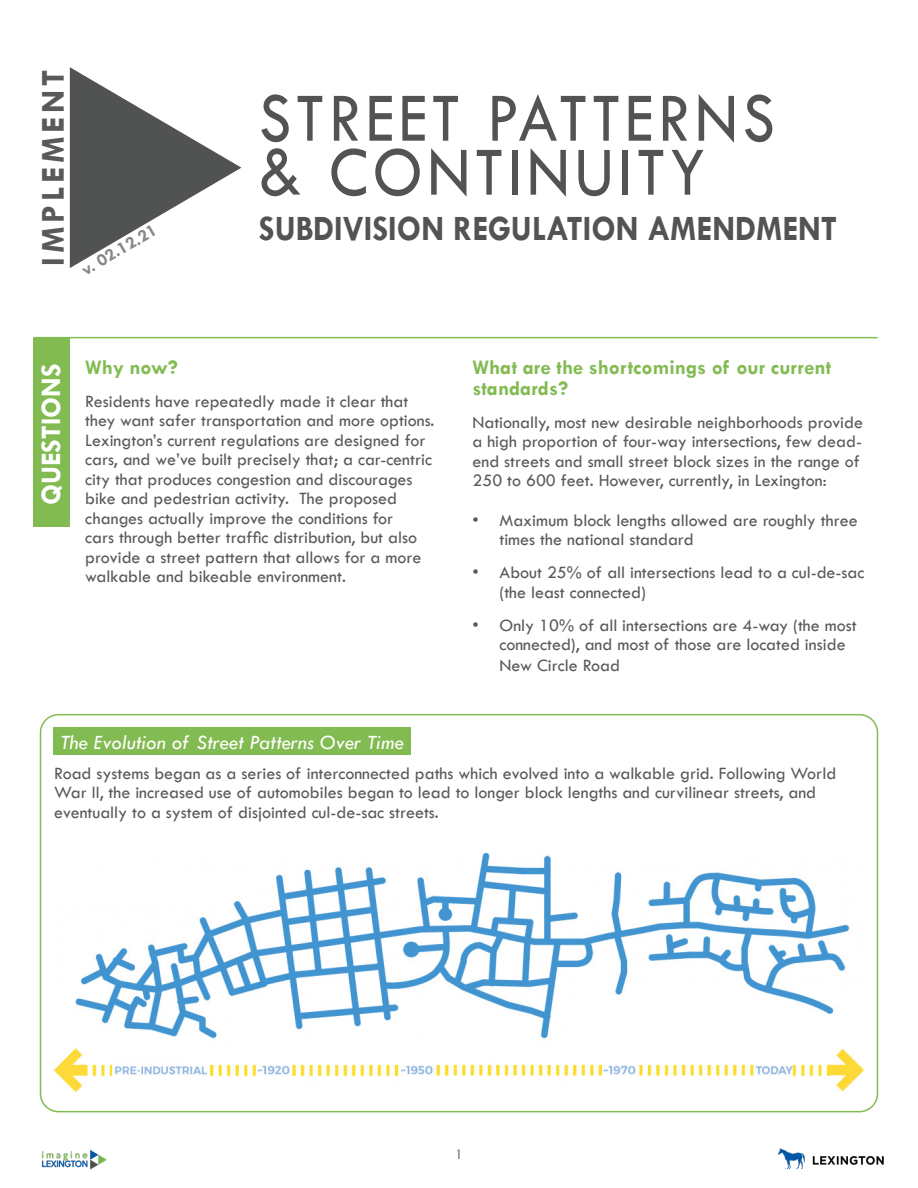
<style>
.page{position:relative;width:918px;height:1188px;background:#fff}
.page>*{position:absolute;margin:0;border:0;box-sizing:border-box;transform-origin:0 0}
.t1{font:72px/54px "Tw Cen";letter-spacing:.07em;color:#525454;scale:.9 1}
.t2{font:700 36px "Tw Cen";color:#525454;scale:.92 1}
.t3{font:700 33.75px "Tw Cen";letter-spacing:.11em;color:#58595b}
.Date_and_Time{font:700 28.5px "Tw Cen";color:#fff}
.Body{font:700 21px/21px "Tw Cen";color:#83bb53}
.Theme_Description{font:italic 21px "Tw Cen";color:#fff}
.Topic{font:700 21px "Tw Cen";letter-spacing:-.01em;color:#83bb53}
.Body-2{font:18px/19.5px "Tw Cen";color:#58595b}
.Body-3{font:700 18px "Tw Cen";color:#888685}
.Body-4{font:condensed 15px "Tw Cen";color:#6c6b6a}
</style>
<div class="page">
<img style="left:778px;top:1148px;width:106px;height:21px">
<img style="left:41px;top:1150px;width:66px;height:20px">
<svg style="left:69px;top:67px;width:173px;height:201px"></svg>
<img style="left:54px;top:854px;width:810px;height:237px">
<div style="left:54px;top:727px;width:357px;height:28px;background:#83bb53"></div>
<div style="left:40px;top:714px;width:838px;height:398px;border:2px solid #83bb53;border-radius:18px"></div>
<hr style="left:33px;top:337px;width:845px;height:1px;background:#83bb53">
<div style="left:33px;top:338px;width:37px;height:189px;background:#83bb53"></div>
<p class="t3" style="left:33px;top:266px;width:197px;rotate:-90deg">IMPLEMENT</p>
<p class="Body-3" style="left:77px;top:262px;width:86px;rotate:-30deg">v. 02.12.21</p>
<p class="t1" style="left:259px;top:91px;width:575px">STREET PATTERNS &amp; CONTINUITY</p>
<p class="t2" style="left:259px;top:207px;width:630px">SUBDIVISION REGULATION AMENDMENT</p>
<p class="Date_and_Time" style="left:34px;top:505px;width:143px;rotate:-90deg">QUESTIONS</p>
<p class="Topic" style="left:85px;top:354px;width:94px">Why now?</p>
<p class="Body-2" style="left:85px;top:391px;width:351px">Residents have repeatedly made it clear that they want safer transportation and more options.<br>Lexington’s current regulations are designed for cars, and we’ve built precisely that; a car-centric city that produces congestion and discourages bike and pedestrian activity. The proposed changes actually improve the conditions for<br>cars through better traffic distribution, but also provide a street pattern that allows for a more walkable and bikeable environment.</p>
<p class="Body" style="left:472px;top:356px;width:360px">What are the shortcomings of our current standards?</p>
<p class="Body-2" style="left:472px;top:412px;width:392px">Nationally, most new desirable neighborhoods provide a high proportion of four-way intersections, few dead&shy;end streets and small street block sizes in the range of 250 to 600 feet. However, currently, in Lexington:</p>
<p class="Body-2" style="left:500px;top:510px;width:360px;text-indent:-27px">• Maximum block lengths allowed are roughly three times the national standard</p>
<p class="Body-2" style="left:500px;top:563px;width:367px;text-indent:-27px">• About 25% of all intersections lead to a cul-de-sac (the least connected)</p>
<p class="Body-2" style="left:500px;top:615px;width:359px;line-height:20.2px;text-indent:-27px">• Only 10% of all intersections are 4-way (the most connected), and most of those are located inside<br>New Circle Road</p>
<p class="Theme_Description" style="left:60px;top:729px;width:345px">The Evolution of Street Patterns Over Time</p>
<p class="Body-2" style="left:54px;top:763px;width:784px">Road systems began as a series of interconnected paths which evolved into a walkable grid. Following World<br>War II, the increased use of automobiles began to lead to longer block lengths and curvilinear streets, and eventually to a system of disjointed cul-de-sac streets.</p>
<p class="Body-4" style="left:456px;top:1145px;width:7px">1</p>
</div>
